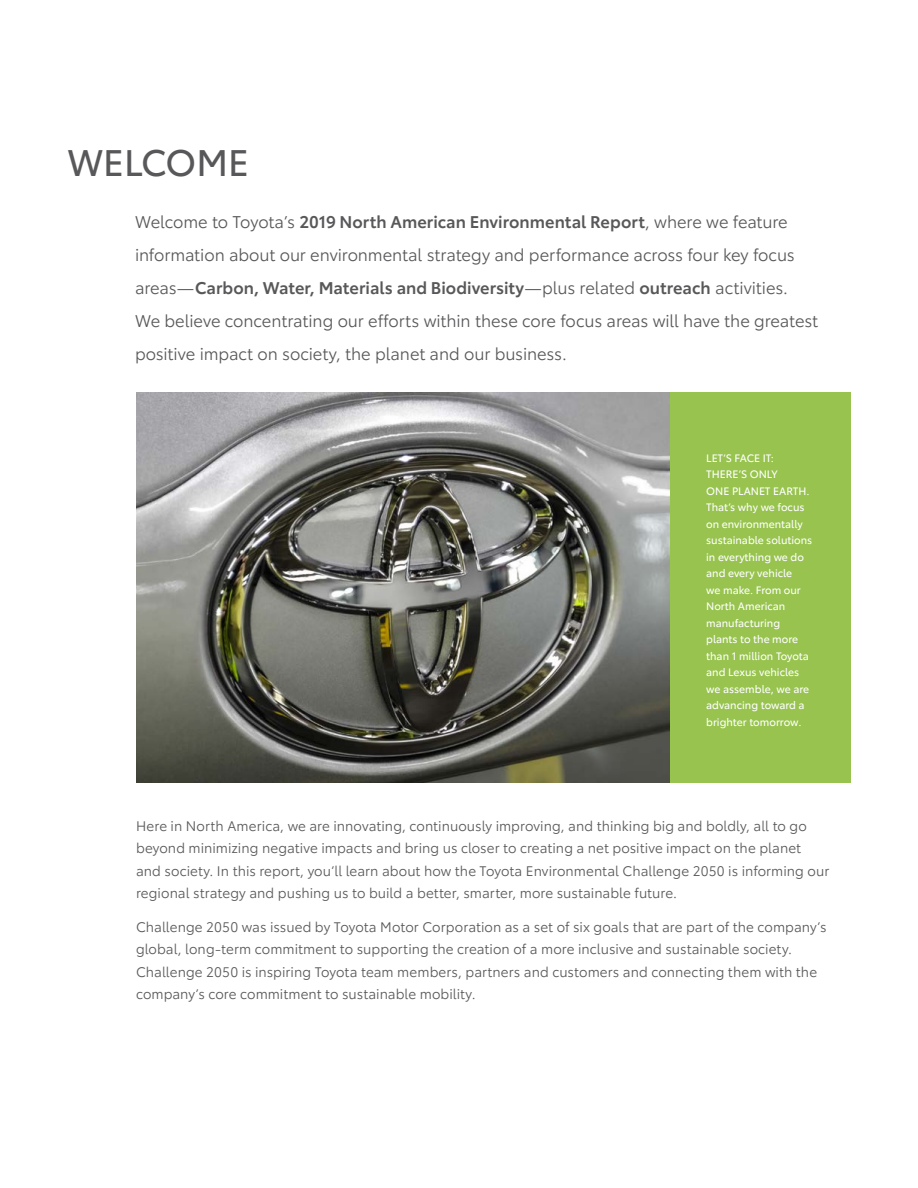
<style>
.page{position:relative;width:918px;height:1188px;background:#fff}
.page>*{position:absolute;margin:0;border:0;box-sizing:border-box;transform-origin:0 0}
.H1_Black-Hanging_Ind{font:36px "Toyota Type";color:#58585a}
.Body_A_KICKER{font:16.5px/33px "Toyota Type";letter-spacing:-.005em;color:#58585a}
.Body_B_BOOK_9_15{font:13.5px/22.5px "Toyota Type";letter-spacing:.005em;color:#58585a}
.Caption-Photo-White{font:10.5px/16.5px "Toyota Type";color:#fff}
.s1{font-weight:600}
</style>
<div class="page">
<img style="left:136px;top:393px;width:534px;height:390px">
<div style="left:670px;top:393px;width:180px;height:390px;background:#97c34e"></div>
<p class="H1_Black-Hanging_Ind" style="left:68px;top:136px;width:183px">WELCOME</p>
<p class="Body_A_KICKER" style="left:135px;top:205px;width:685px">Welcome to Toyota’s <span class="s1">2019 North American Environmental Report</span>, where we feature information about our environmental strategy and performance across four key focus areas—<span class="s1">Carbon, Water, Materials and Biodiversity</span>—plus related <span class="s1">outreach</span> activities.<br>We believe concentrating our efforts within these core focus areas will have the greatest positive impact on society, the planet and our business.</p>
<p class="Caption-Photo-White" style="left:706px;top:449px;width:108px">LET’S FACE IT:<br>THERE’S ONLY<br>ONE PLANET EARTH.<br>That’s why we focus on environmentally sustainable solutions in everything we do and every vehicle<br>we make. From our<br>North American manufacturing plants to the more than 1 million Toyota and Lexus vehicles we assemble, we are advancing toward a brighter tomorrow.</p>
<p class="Body_B_BOOK_9_15" style="left:136px;top:814px;width:695px">Here in North America, we are innovating, continuously improving, and thinking big and boldly, all to go beyond minimizing negative impacts and bring us closer to creating a net positive impact on the planet and society. In this report, you’ll learn about how the Toyota Environmental Challenge 2050 is informing our regional strategy and pushing us to build a better, smarter, more sustainable future.</p>
<p class="Body_B_BOOK_9_15" style="left:136px;top:915px;width:692px">Challenge 2050 was issued by Toyota Motor Corporation as a set of six goals that are part of the company’s global, long-term commitment to supporting the creation of a more inclusive and sustainable society.<br>Challenge 2050 is inspiring Toyota team members, partners and customers and connecting them with the company’s core commitment to sustainable mobility.</p>
</div>
